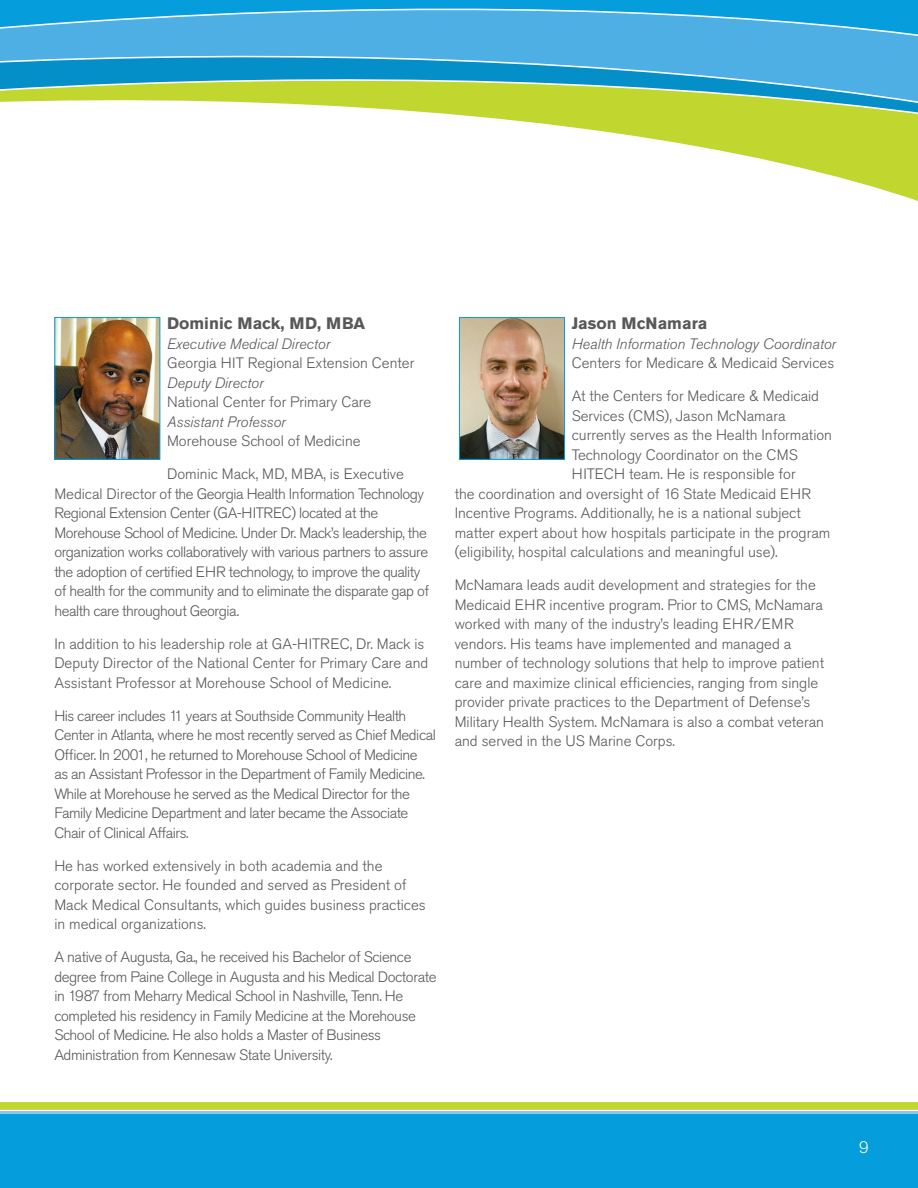
<style>
.page{position:relative;width:918px;height:1188px;background:#fff}
.page>*{position:absolute;margin:0;border:0;box-sizing:border-box;transform-origin:0 0}
.name{font:700 16.5px "Akzidenz Grotesk Pro";color:#57585a}
.t1{font:300 16.5px "Akzidenz Grotesk Pro";color:#fff}
.text{font:300 15px/19.5px "Akzidenz Grotesk Pro";color:#57585a}
.text-2{font:300 15px/19.5px "Akzidenz Grotesk Pro";letter-spacing:-.03em;color:#57585a}
.text-3{font:300 15px/19.5px "Akzidenz Grotesk Pro";letter-spacing:-.025em;color:#57585a}
.text-4{font:italic 300 15px "Akzidenz Grotesk Pro";color:#57585a}
</style>
<div class="page">
<svg style="left:0;top:0;width:918px;height:46px;background:#3aabe1"></svg>
<svg style="left:0;top:46px;width:918px;height:13px;background:#52b1e3"></svg>
<svg style="left:0;top:59px;width:918px;height:25px;background:#30a1ce"></svg>
<svg style="left:0;top:84px;width:918px;height:376px"></svg>
<svg style="left:0;top:1102px;width:918px;height:8px;background:#c2d835"></svg>
<div style="left:0;top:1111px;width:918px;height:77px;background:#069ddc"></div>
<img style="left:56px;top:319px;width:102px;height:139px">
<div style="left:54px;top:317px;width:106px;height:143px;border:1px solid #069ddc"></div>
<img style="left:461px;top:319px;width:102px;height:139px">
<div style="left:459px;top:317px;width:106px;height:143px;border:1px solid #069ddc"></div>
<p class="name" style="left:167px;top:313px;width:199px">Dominic Mack, MD, MBA</p>
<p class="text-4" style="left:167px;top:334px;width:165px">Executive Medical Director</p>
<p class="text" style="left:167px;top:353px;width:249px">Georgia HIT Regional Extension Center</p>
<p class="text-4" style="left:167px;top:373px;width:98px">Deputy Director</p>
<p class="text" style="left:167px;top:392px;width:206px">National Center for Primary Care</p>
<p class="text-4" style="left:167px;top:412px;width:120px">Assistant Professor</p>
<p class="text" style="left:167px;top:431px;width:195px">Morehouse School of Medicine</p>
<p class="text-2" style="left:54px;top:464px;width:376px;text-indent:113px">Dominic Mack, MD, MBA, is Executive Medical Director of the Georgia Health Information Technology Regional Extension Center (GA-HITREC) located at the Morehouse School of Medicine. Under Dr. Mack’s leadership, the organization works collaboratively with various partners to assure the adoption of certified EHR technology, to improve the quality of health for the community and to eliminate the disparate gap of health care throughout Georgia.</p>
<p class="text" style="left:54px;top:634px;width:376px">In addition to his leadership role at GA-HITREC, Dr. Mack is<br>Deputy Director of the National Center for Primary Care and<br>Assistant Professor at Morehouse School of Medicine.</p>
<p class="text-2" style="left:54px;top:706px;width:383px">His career includes 11 years at Southside Community Health Center in Atlanta, where he most recently served as Chief Medical Officer. In 2001, he returned to Morehouse School of Medicine<br>as an Assistant Professor in the Department of Family Medicine.<br>While at Morehouse he served as the Medical Director for the Family Medicine Department and later became the Associate Chair of Clinical Affairs.</p>
<p class="text" style="left:54px;top:856px;width:373px">He has worked extensively in both academia and the corporate sector. He founded and served as President of Mack Medical Consultants, which guides business practices in medical organizations.</p>
<p class="text-3" style="left:54px;top:947px;width:384px">A native of Augusta, Ga., he received his Bachelor of Science degree from Paine College in Augusta and his Medical Doctorate in 1987 from Meharry Medical School in Nashville, Tenn. He completed his residency in Family Medicine at the Morehouse School of Medicine. He also holds a Master of Business Administration from Kennesaw State University.</p>
<p class="name" style="left:572px;top:313px;width:137px">Jason McNamara</p>
<p class="text-4" style="left:572px;top:334px;width:266px">Health Information Technology Coordinator</p>
<p class="text" style="left:572px;top:353px;width:264px">Centers for Medicare &amp; Medicaid Services</p>
<p class="text" style="left:572px;top:386px;width:249px">At the Centers for Medicare &amp; Medicaid</p>
<p class="text" style="left:572px;top:406px;width:215px">Services (CMS), Jason McNamara</p>
<p class="text" style="left:572px;top:425px;width:262px">currently serves as the Health Information</p>
<p class="text" style="left:572px;top:445px;width:228px">Technology Coordinator on the CMS</p>
<p class="text" style="left:572px;top:464px;width:226px">HITECH team. He is responsible for</p>
<p class="text" style="left:455px;top:484px;width:358px">the coordination and oversight of 16 State Medicaid EHR</p>
<p class="text" style="left:455px;top:503px;width:348px">Incentive Programs. Additionally, he is a national subject</p>
<p class="text" style="left:455px;top:523px;width:377px">matter expert about how hospitals participate in the program</p>
<p class="text" style="left:455px;top:542px;width:325px">(eligibility, hospital calculations and meaningful use).</p>
<p class="text" style="left:455px;top:575px;width:371px">McNamara leads audit development and strategies for the Medicaid EHR incentive program. Prior to CMS, McNamara worked with many of the industry’s leading EHR/EMR vendors. His teams have implemented and managed a number of technology solutions that help to improve patient care and maximize clinical efficiencies, ranging from single provider private practices to the Department of Defense’s Military Health System. McNamara is also a combat veteran and served in the US Marine Corps.</p>
<p class="t1" style="left:859px;top:1136px;width:11px">9</p>
</div>
